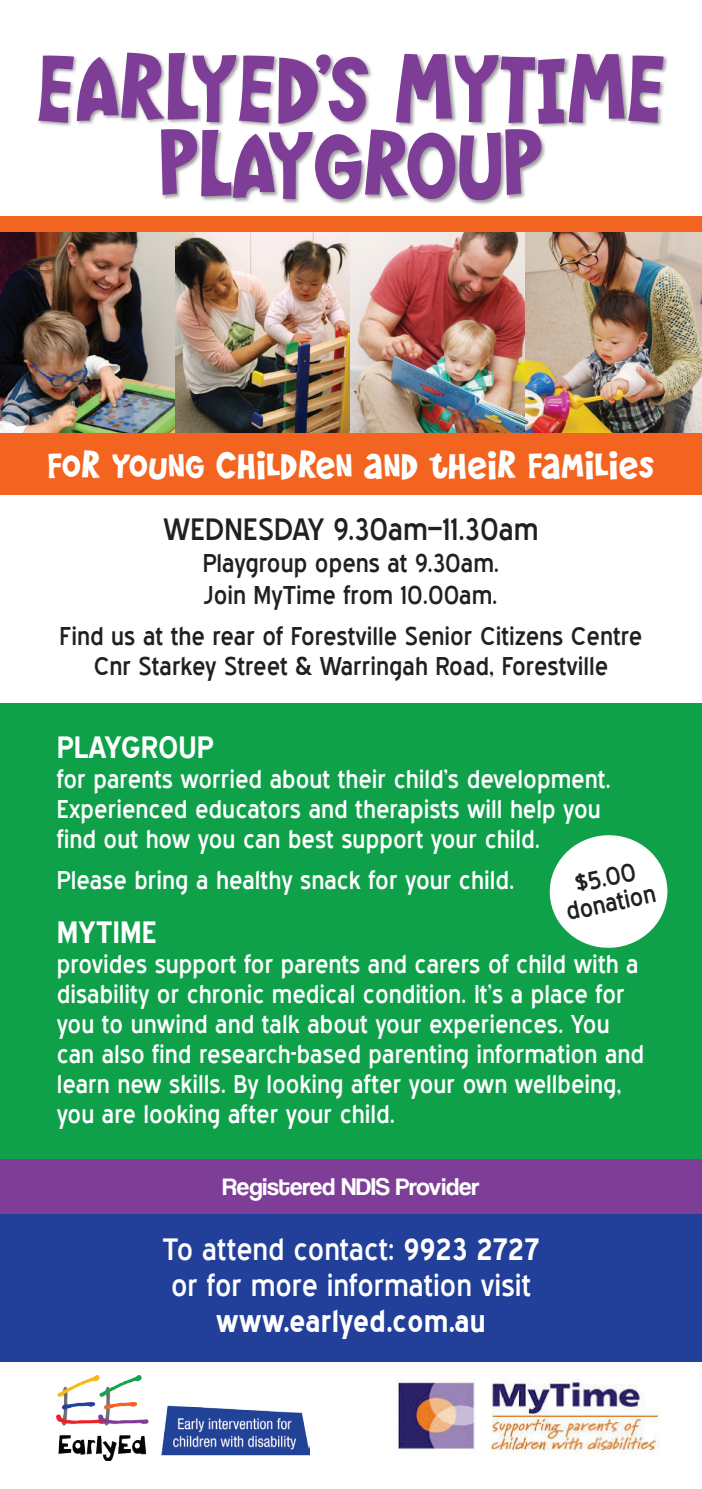
<style>
.page{position:relative;width:702px;height:1489px;background:#fff}
.page>*{position:absolute;margin:0;border:0;box-sizing:border-box;transform-origin:0 0}
.t1{font:87.5px/76.8px "Wee Bairn";letter-spacing:-.01em;color:#7e3e98;text-align:center;scale:1.09 1}
.t2{font:36.5px "Wee Bairn";color:#fff;scale:1.1 1}
.t3{font:30px/36px "Blue Highway";color:#fff}
.t4{font:700 30px "Blue Highway";color:#fff}
.t5{font:30px "Blue Highway";color:#231f20}
.t6{font:25px/30px "Blue Highway";color:#fff}
.t7{font:25px/31.8px "Blue Highway";color:#231f20}
.t8{font:25px "Coolvetica Rg";color:#fff}
.t9{font:24.5px/25.5px "Blue Highway";color:#231f20;text-align:center}
.s1{font-weight:700}
</style>
<div class="page">
<div style="left:0;top:216px;width:702px;height:278px;background:#f36421"></div>
<div style="left:0;top:703px;width:702px;height:530px;background:#0fa14a"></div>
<div style="left:0;top:1192px;width:702px;height:169px;background:#223f99"></div>
<div style="left:37px;top:52px;width:631px;height:153px;background:#231f20;opacity:.45"></div>
<svg style="left:549px;top:835px;width:119px;height:113px"></svg>
<div style="left:0;top:1159px;width:702px;height:55px;background:#7e3e98"></div>
<img style="left:57px;top:1375px;width:252px;height:85px">
<img style="left:395px;top:1379px;width:264px;height:75px">
<img style="left:175px;top:232px;width:175px;height:200px">
<img style="left:0;top:232px;width:175px;height:200px">
<img style="left:350px;top:232px;width:175px;height:200px">
<img style="left:525px;top:232px;width:177px;height:200px">
<h1 class="t1" style="left:36px;top:50px;width:531px">EARLYED’S MYTIME<br>PLAYGROUP</h1>
<h2 class="t2" style="left:47px;top:445px;width:553px">FOR YOUNG CHILDREN AND THEIR FAMILIES</h2>
<p class="t5" style="left:164px;top:511px;width:376px">WEDNESDAY 9.30am–11.30am</p>
<p class="t7" style="left:203px;top:547px;width:298px">Playgroup opens at 9.30am.<br>Join MyTime from 10.00am.</p>
<p class="t7" style="left:60px;top:620px;width:584px;line-height:30px;text-align:center">Find us at the rear of Forestville Senior Citizens Centre<br>Cnr Starkey Street &amp; Warringah Road, Forestville</p>
<p class="t4" style="left:57px;top:729px;width:158px">PLAYGROUP</p>
<p class="t6" style="left:57px;top:764px;width:555px">for parents worried about their child’s development.<br>Experienced educators and therapists will help you find out how you can best support your child.</p>
<p class="t6" style="left:57px;top:865px;width:459px">Please bring a healthy snack for your child.</p>
<p class="t4" style="left:57px;top:914px;width:102px">MYTIME</p>
<p class="t6" style="left:57px;top:949px;width:589px">provides support for parents and carers of child with a disability or chronic medical condition. It’s a place for you to unwind and talk about your experiences. You can also find research-based parenting information and learn new skills. By looking after your own wellbeing, you are looking after your child.</p>
<p class="t9" style="left:558px;top:874px;width:92px;rotate:-12deg">$5.00 donation</p>
<p class="t8" style="left:223px;top:1172px;width:258px">Registered NDIS Provider</p>
<p class="t3" style="left:162px;top:1230px;width:378px">To attend contact: <span class="s1">9923 2727 </span>or for more information visit</p>
<p class="t4" style="left:216px;top:1302px;width:271px">www.earlyed.com.au</p>
</div>
